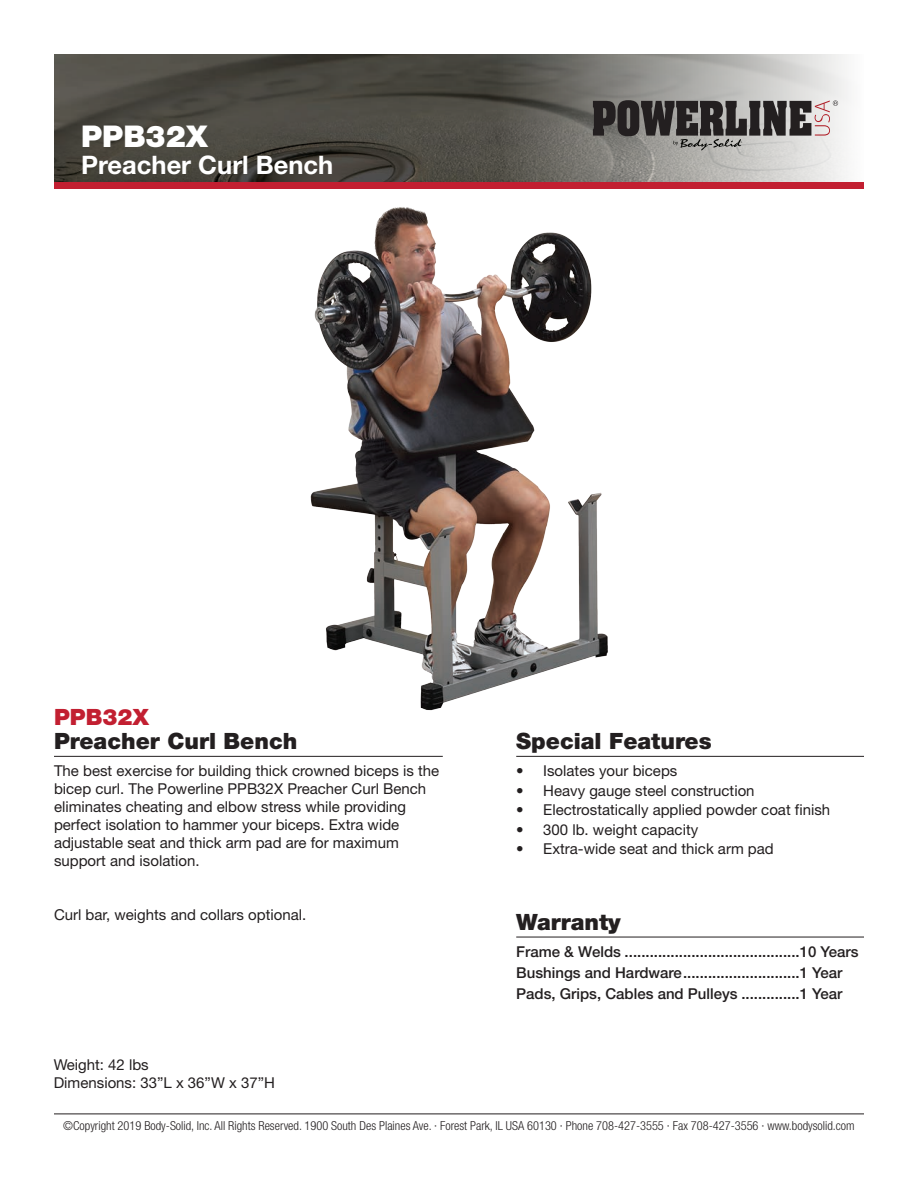
<style>
.page{position:relative;width:918px;height:1188px;background:#fff}
.page>*{position:absolute;margin:0;border:0;box-sizing:border-box;transform-origin:0 0}
.t1{font:900 30px "Helvetica Neue LT Std";color:#fff}
.t2{font:700 25.5px "Helvetica Neue LT Std";color:#fff}
.t3{font:900 22.5px "Helvetica Neue LT Std";color:#231f20}
.t4{font:900 22.5px "Helvetica Neue LT Std";color:#c21f31}
.t5{font:15px/18px "Helvetica Neue LT Std";color:#231f20}
.t6{font:500 15px/21px "Helvetica Neue LT Std";color:#231f20}
.t7{font:300 condensed 12.3px "Helvetica Neue LT Std";color:#231f20}
</style>
<div class="page">
<img style="left:54px;top:54px;width:444px;height:128px">
<svg style="left:498px;top:54px;width:351px;height:128px;background:#989793"></svg>
<div style="left:54px;top:182px;width:810px;height:7px;background:#c21f31"></div>
<svg style="left:593px;top:100px;width:245px;height:50px;background:#736f6e"></svg>
<hr style="left:54px;top:1114px;width:810px;height:1px;background:#231f20">
<hr style="left:54px;top:756px;width:389px;height:1px;background:#231f20">
<hr style="left:516px;top:756px;width:348px;height:1px;background:#231f20">
<hr style="left:516px;top:937px;width:348px;height:1px;background:#231f20">
<img style="left:310px;top:207px;width:298px;height:504px">
<h1 class="t1" style="left:81px;top:118px;width:128px">PPB32X</h1>
<h2 class="t2" style="left:81px;top:149px;width:254px">Preacher Curl Bench</h2>
<h3 class="t4" style="left:54px;top:704px;width:97px">PPB32X</h3>
<h3 class="t3" style="left:54px;top:728px;width:245px">Preacher Curl Bench</h3>
<h3 class="t3" style="left:516px;top:728px;width:197px">Special Features</h3>
<p class="t5" style="left:54px;top:762px;width:387px">The best exercise for building thick crowned biceps is the bicep curl. The Powerline PPB32X Preacher Curl Bench eliminates cheating and elbow stress while providing perfect isolation to hammer your biceps. Extra wide adjustable seat and thick arm pad are for maximum support and isolation.</p>
<p class="t5" style="left:54px;top:906px;width:254px">Curl bar, weights and collars optional.</p>
<p class="t5" style="left:54px;top:1056px;width:223px">Weight: 42 lbs<br>Dimensions: 33”L x 36”W x 37”H</p>
<p class="t5" style="left:516px;top:762px;width:163px">• Isolates your biceps</p>
<p class="t5" style="left:516px;top:781px;width:240px">• Heavy gauge steel construction</p>
<p class="t5" style="left:516px;top:801px;width:315px">• Electrostatically applied powder coat finish</p>
<p class="t5" style="left:516px;top:820px;width:184px">• 300 lb. weight capacity</p>
<p class="t5" style="left:516px;top:840px;width:259px">• Extra-wide seat and thick arm pad</p>
<h3 class="t3" style="left:516px;top:909px;width:106px">Warranty</h3>
<p class="t6" style="left:516px;top:941px;width:344px">Frame &amp; Welds ..........................................10 Years<br>Bushings and Hardware............................1 Year<br>Pads, Grips, Cables and Pulleys ..............1 Year</p>
<p class="t7" style="left:63px;top:1118px;width:793px">©Copyright 2019 Body-Solid, Inc. All Rights Reserved. 1900 South Des Plaines Ave. · Forest Park, IL USA 60130 · Phone 708-427-3555 · Fax 708-427-3556 · www.bodysolid.com</p>
</div>
